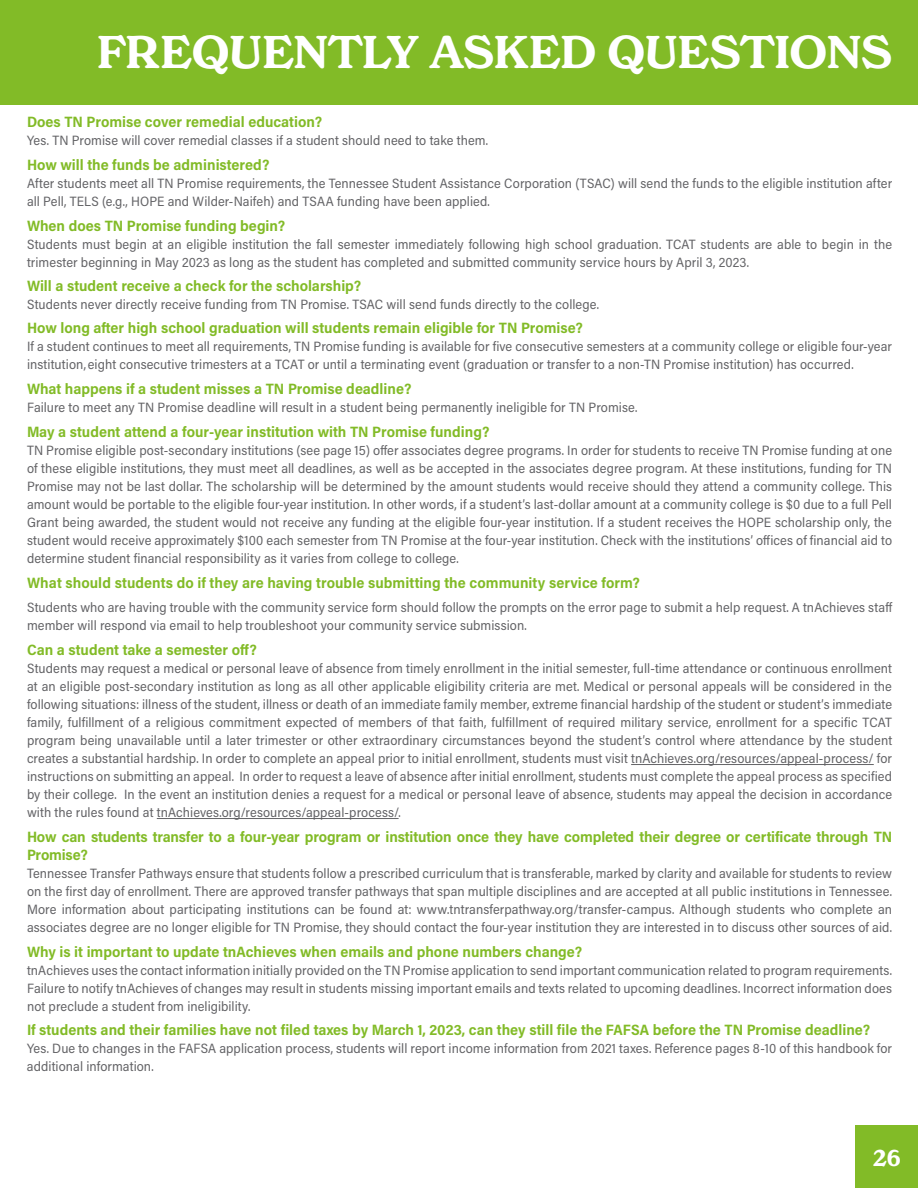
<style>
.page{position:relative;width:918px;height:1188px;background:#fff}
.page>*{position:absolute;margin:0;border:0;box-sizing:border-box;transform-origin:0 0}
.t1{font:600 45px "New Spirit";letter-spacing:-.015em;color:#fff}
.t2{font:600 22.5px "New Spirit";color:#fff}
.t3{font:700 15px/18px "Acumin Pro Semi Cond";color:#82bb27}
.t4{font:13.5px/18px "Acumin Pro Semi Cond";letter-spacing:.005em;color:#636366}
</style>
<div class="page">
<hr style="left:631px;top:764px;width:243px;height:1px;background:#636366">
<hr style="left:157px;top:818px;width:242px;height:1px;background:#636366">
<div style="left:0;top:0;width:918px;height:104px;background:#82bb27"></div>
<div style="left:856px;top:1126px;width:62px;height:62px;background:#82bb27"></div>
<p class="t1" style="left:97px;top:24px;width:797px">FREQUENTLY ASKED QUESTIONS</p>
<p class="t3" style="left:27px;top:112px;width:296px">Does TN Promise cover remedial education?</p>
<p class="t4" style="left:27px;top:131px;width:463px">Yes. TN Promise will cover remedial classes if a student should need to take them.</p>
<p class="t3" style="left:27px;top:155px;width:244px">How will the funds be administered?</p>
<p class="t4" style="left:27px;top:174px;width:867px">After students meet all TN Promise requirements, the Tennessee Student Assistance Corporation (TSAC) will send the funds to the eligible institution after all Pell, TELS (e.g., HOPE and Wilder-Naifeh) and TSAA funding have been applied.</p>
<p class="t3" style="left:27px;top:216px;width:260px">When does TN Promise funding begin?</p>
<p class="t4" style="left:27px;top:234px;width:867px">Students must begin at an eligible institution the fall semester immediately following high school graduation. TCAT students are able to begin in the trimester beginning in May 2023 as long as the student has completed and submitted community service hours by April 3, 2023.</p>
<p class="t3" style="left:27px;top:276px;width:335px">Will a student receive a check for the scholarship?</p>
<p class="t4" style="left:27px;top:295px;width:574px">Students never directly receive funding from TN Promise. TSAC will send funds directly to the college.</p>
<p class="t3" style="left:27px;top:318px;width:557px">How long after high school graduation will students remain eligible for TN Promise?</p>
<p class="t4" style="left:27px;top:337px;width:866px">If a student continues to meet all requirements, TN Promise funding is available for five consecutive semesters at a community college or eligible four-year institution, eight consecutive trimesters at a TCAT or until a terminating event (graduation or transfer to a non-TN Promise institution) has occurred.</p>
<p class="t3" style="left:27px;top:379px;width:386px">What happens if a student misses a TN Promise deadline?</p>
<p class="t4" style="left:27px;top:398px;width:612px">Failure to meet any TN Promise deadline will result in a student being permanently ineligible for TN Promise.</p>
<p class="t3" style="left:27px;top:422px;width:464px">May a student attend a four-year institution with TN Promise funding?</p>
<p class="t4" style="left:27px;top:441px;width:867px;text-align:justify">TN Promise eligible post-secondary institutions (see page 15) offer associates degree programs. In order for students to receive TN Promise funding at one of these eligible institutions, they must meet all deadlines, as well as be accepted in the associates degree program. At these institutions, funding for TN Promise may not be last dollar. The scholarship will be determined by the amount students would receive should they attend a community college. This amount would be portable to the eligible four-year institution. In other words, if a student’s last-dollar amount at a community college is $0 due to a full Pell Grant being awarded, the student would not receive any funding at the eligible four-year institution. If a student receives the HOPE scholarship only, the student would receive approximately $100 each semester from TN Promise at the four-year institution. Check with the institutions’ offices of financial aid to determine student financial responsibility as it varies from college to college.</p>
<p class="t3" style="left:27px;top:573px;width:614px">What should students do if they are having trouble submitting the community service form?</p>
<p class="t4" style="left:27px;top:598px;width:867px">Students who are having trouble with the community service form should follow the prompts on the error page to submit a help request. A tnAchieves staff member will respond via email to help troubleshoot your community service submission.</p>
<p class="t3" style="left:27px;top:640px;width:231px">Can a student take a semester off?</p>
<p class="t4" style="left:27px;top:659px;width:867px;text-align:justify">Students may request a medical or personal leave of absence from timely enrollment in the initial semester, full-time attendance or continuous enrollment at an eligible post-secondary institution as long as all other applicable eligibility criteria are met. Medical or personal appeals will be considered in the following situations: illness of the student, illness or death of an immediate family member, extreme financial hardship of the student or student’s immediate family, fulfillment of a religious commitment expected of members of that faith, fulfillment of required military service, enrollment for a specific TCAT program being unavailable until a later trimester or other extraordinary circumstances beyond the student’s control where attendance by the student creates a substantial hardship. In order to complete an appeal prior to initial enrollment, students must visit tnAchieves.org/resources/appeal-process/ for instructions on submitting an appeal. In order to request a leave of absence after initial enrollment, students must complete the appeal process as specified by their college. In the event an institution denies a request for a medical or personal leave of absence, students may appeal the decision in accordance with the rules found at tnAchieves.org/resources/appeal-process/.</p>
<p class="t3" style="left:27px;top:827px;width:867px">How can students transfer to a four-year program or institution once they have completed their degree or certificate through TN<br>Promise?</p>
<p class="t4" style="left:27px;top:864px;width:867px;text-align:justify">Tennessee Transfer Pathways ensure that students follow a prescribed curriculum that is transferable, marked by clarity and available for students to review on the first day of enrollment. There are approved transfer pathways that span multiple disciplines and are accepted at all public institutions in Tennessee.<br>More information about participating institutions can be found at: www.tntransferpathway.org/transfer-campus. Although students who complete an associates degree are no longer eligible for TN Promise, they should contact the four-year institution they are interested in to discuss other sources of aid.</p>
<p class="t3" style="left:27px;top:942px;width:557px">Why is it important to update tnAchieves when emails and phone numbers change?</p>
<p class="t4" style="left:27px;top:960px;width:867px;text-align:justify">tnAchieves uses the contact information initially provided on the TN Promise application to send important communication related to program requirements.<br>Failure to notify tnAchieves of changes may result in students missing important emails and texts related to upcoming deadlines. Incorrect information does not preclude a student from ineligibility.</p>
<p class="t3" style="left:27px;top:1020px;width:845px">If students and their families have not filed taxes by March 1, 2023, can they still file the FAFSA before the TN Promise deadline?</p>
<p class="t4" style="left:27px;top:1039px;width:867px">Yes. Due to changes in the FAFSA application process, students will report income information from 2021 taxes. Reference pages 8-10 of this handbook for additional information.</p>
<p class="t2" style="left:873px;top:1144px;width:29px">26</p>
</div>
